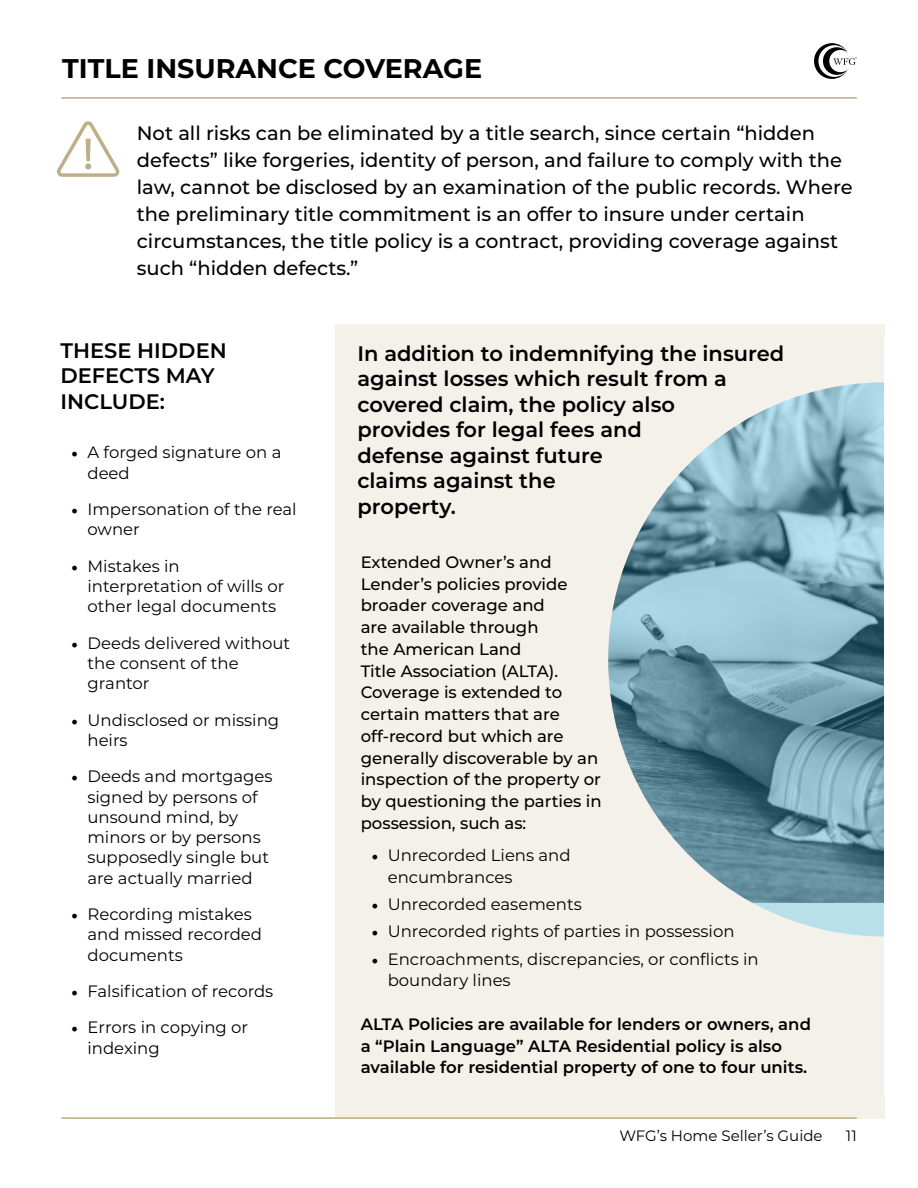
<style>
.page{position:relative;width:918px;height:1188px;background:#fff}
.page>*{position:absolute;margin:0;border:0;box-sizing:border-box;transform-origin:0 0}
.t1{font:700 27px "Montserrat";color:#000}
.t2{font:600 21px/25.5px "Montserrat";color:#000}
.t3{font:500 19.5px/27px "Montserrat";color:#000}
.t4{font:16.5px/20.2px "Montserrat";color:#000}
.t5{font:500 16.5px/21.8px "Montserrat";color:#000}
.t6{font:600 16.5px/21.8px "Montserrat";color:#000}
.t7{font:15px "Montserrat";color:#000}
.s1{font-family:"Minion Pro";font-size:18px}
</style>
<div class="page">
<hr style="left:61px;top:97px;width:796px;height:2px;background:#beaf86">
<svg style="left:814px;top:43px;width:43px;height:36px"></svg>
<hr style="left:61px;top:1117px;width:796px;height:2px;background:#beaf86">
<div style="left:335px;top:324px;width:550px;height:795px;background:#f4f1ea"></div>
<svg style="left:608px;top:382px;width:276px;height:555px"></svg>
<div style="left:884px;top:337px;width:34px;height:756px;background:#fff"></div>
<h1 class="t1" style="left:62px;top:49px;width:421px">TITLE INSURANCE COVERAGE</h1>
<p class="t3" style="left:137px;top:119px;width:717px">Not all risks can be eliminated by a title search, since certain “hidden defects” like forgeries, identity of person, and failure to comply with the law, cannot be disclosed by an examination of the public records. Where the preliminary title commitment is an offer to insure under certain circumstances, the title policy is a contract, providing coverage against such “hidden defects.”</p>
<p class="t2" style="left:60px;top:337px;width:168px">THESE HIDDEN<br>DEFECTS MAY<br>INCLUDE:</p>
<p class="t4" style="left:87px;top:442px;width:195px;text-indent:-16px"><span class="s1">•</span> A forged signature on a deed</p>
<p class="t4" style="left:87px;top:498px;width:211px;text-indent:-16px"><span class="s1">•</span> Impersonation of the real owner</p>
<p class="t4" style="left:87px;top:555px;width:198px;text-indent:-16px"><span class="s1">•</span> Mistakes in interpretation of wills or other legal documents</p>
<p class="t4" style="left:87px;top:632px;width:204px;text-indent:-16px"><span class="s1">•</span> Deeds delivered without the consent of the grantor</p>
<p class="t4" style="left:87px;top:709px;width:193px;text-indent:-16px"><span class="s1">•</span> Undisclosed or missing heirs</p>
<p class="t4" style="left:87px;top:766px;width:187px;text-indent:-16px"><span class="s1">•</span> Deeds and mortgages signed by persons of unsound mind, by minors or by persons supposedly single but are actually married</p>
<p class="t4" style="left:87px;top:903px;width:176px;text-indent:-16px"><span class="s1">•</span> Recording mistakes and missed recorded documents</p>
<p class="t4" style="left:71px;top:980px;width:204px"><span class="s1">•</span> Falsification of records</p>
<p class="t4" style="left:87px;top:1017px;width:162px;text-indent:-16px"><span class="s1">•</span> Errors in copying or indexing</p>
<p class="t2" style="left:357px;top:340px;width:428px">In addition to indemnifying the insured against losses which result from a covered claim, the policy also<br>provides for legal fees and<br>defense against future<br>claims against the<br>property.</p>
<p class="t5" style="left:361px;top:550px;width:243px">Extended Owner’s and<br>Lender’s policies provide broader coverage and<br>are available through<br>the American Land<br>Title Association (ALTA).<br>Coverage is extended to certain matters that are off-record but which are generally discoverable by an inspection of the property or by questioning the parties in possession, such as:</p>
<p class="t4" style="left:388px;top:844px;width:184px;line-height:21.8px;text-indent:-16px"><span class="s1">•</span> Unrecorded Liens and encumbrances</p>
<p class="t4" style="left:372px;top:894px;width:212px"><span class="s1">•</span> Unrecorded easements</p>
<p class="t4" style="left:372px;top:921px;width:365px"><span class="s1">•</span> Unrecorded rights of parties in possession</p>
<p class="t4" style="left:388px;top:947px;width:373px;line-height:21.8px;text-indent:-16px"><span class="s1">•</span> Encroachments, discrepancies, or conflicts in boundary lines</p>
<p class="t6" style="left:361px;top:1012px;width:452px">ALTA Policies are available for lenders or owners, and a “Plain Language” ALTA Residential policy is also available for residential property of one to four units.</p>
<p class="t7" style="left:619px;top:1125px;width:205px">WFG’s Home Seller’s Guide</p>
<p class="t7" style="left:846px;top:1125px;width:12px">11</p>
</div>
